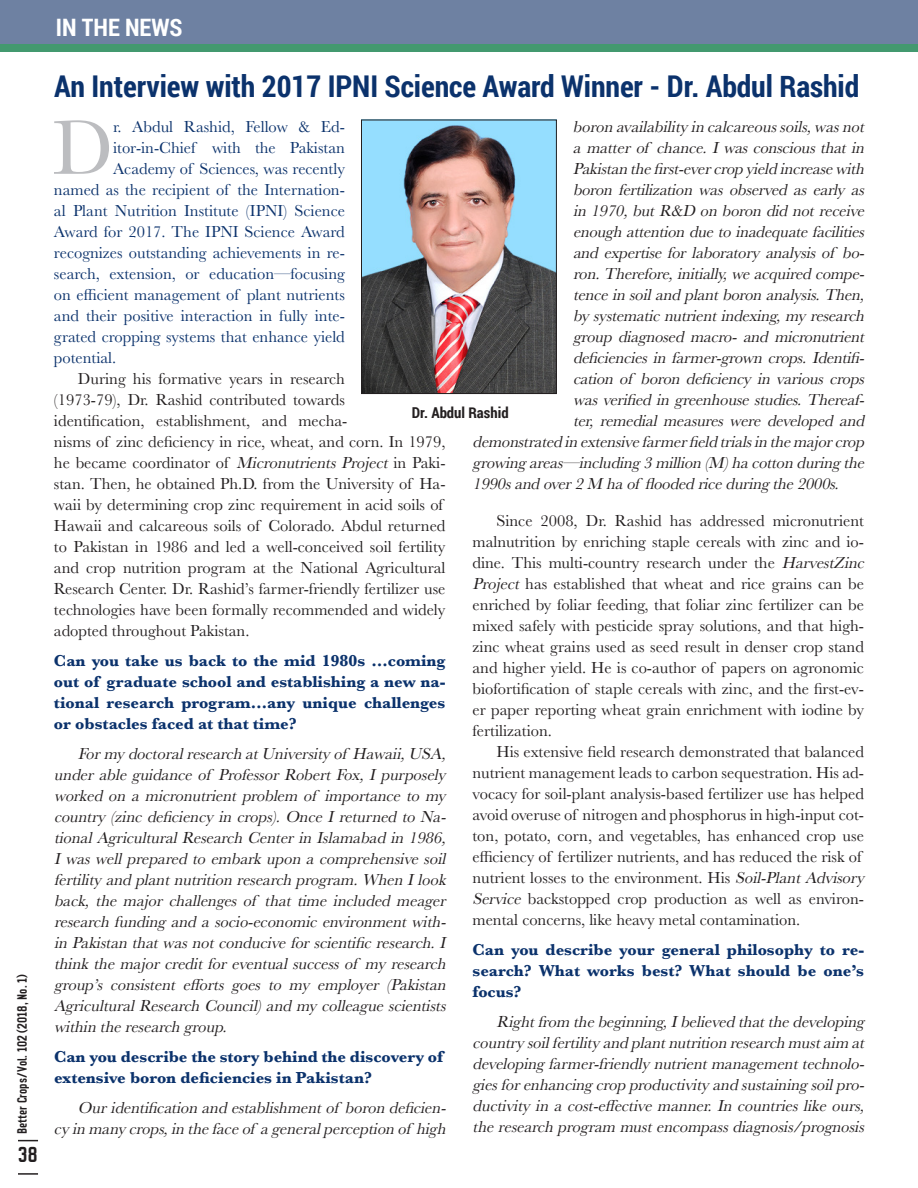
<style>
.page{position:relative;width:918px;height:1188px;background:#fff}
.page>*{position:absolute;margin:0;border:0;box-sizing:border-box;transform-origin:0 0}
._1st_Paragraph{font:79.95px "Baskerville";color:#bcbdc0}
.t1{font:700 30px "Roboto Condensed";letter-spacing:-.005em;color:#0b326c}
.t2{font:700 24px "Roboto Condensed";color:#fff}
.t3{font:700 24px "CA Geheimagent";color:#231f20}
.Body_Text{font:italic 16.5px/21px "Baskerville";color:#231f20;text-align:justify}
.Body_Text-2{font:16.5px/21px "Baskerville";color:#231f20}
._1st_Paragraph-2{font:16.5px "Baskerville";color:#0b326c}
.Black_Subhead{font:700 16.5px/21px "Baskerville";color:#0b326c;text-align:justify}
.t4{font:700 15px "CA Geheimagent";color:#231f20}
.t5{font:700 15px "Roboto Condensed";color:#231f20}
.s1{font-style:italic}
</style>
<div class="page">
<div style="left:0;top:0;width:918px;height:44px;background:#6e81a2"></div>
<div style="left:0;top:44px;width:918px;height:8px;background:#43996f"></div>
<img style="left:363px;top:122px;width:192px;height:270px">
<div style="left:361px;top:120px;width:196px;height:274px;border:1px solid #231f20"></div>
<svg style="left:18px;top:1140px;width:20px;height:1px"></svg>
<hr style="left:18px;top:1173px;width:20px;height:2px;background:#231f20">
<p class="t4" style="left:13px;top:1134px;width:161px;rotate:-90deg">Better Crops/Vol. 102 (2018, No. 1)</p>
<h3 class="t3" style="left:18px;top:1140px;width:22px">38</h3>
<p class="t2" style="left:56px;top:11px;width:128px">IN THE NEWS</p>
<p class="t1" style="left:54px;top:65px;width:807px">An Interview with 2017 IPNI Science Award Winner - Dr. Abdul Rashid</p>
<p class="_1st_Paragraph" style="left:52px;top:97px;width:62px">D</p>
<p class="_1st_Paragraph-2" style="left:113px;top:116px;width:233px">r. Abdul Rashid, Fellow &amp; Ed-</p>
<p class="Body_Text" style="left:573px;top:116px;width:297px">boron availabilityin calcareoussoils,wasnot</p>
<p class="Body_Text" style="left:573px;top:137px;width:297px">a matter of chance. Iwasconsciousthatin</p>
<p class="Body_Text" style="left:573px;top:158px;width:297px">Pakistanthefirst-evercropyieldincreasewith</p>
<p class="Body_Text" style="left:573px;top:179px;width:297px">boron fertilization was observed as early as</p>
<p class="Body_Text" style="left:573px;top:200px;width:297px">in1970,butR&amp;D onborondidnotreceive</p>
<p class="Body_Text" style="left:573px;top:221px;width:297px">enoughattentionduetoinadequatefacilities</p>
<p class="Body_Text" style="left:573px;top:242px;width:297px">and expertise for laboratory analysis of bo-</p>
<p class="Body_Text" style="left:573px;top:263px;width:297px">ron.Therefore,initially,weacquiredcompe-</p>
<p class="Body_Text" style="left:573px;top:284px;width:297px">tenceinsoilandplantboronanalysis.Then,</p>
<p class="Body_Text" style="left:573px;top:305px;width:297px">bysystematicnutrientindexing,myresearch</p>
<p class="Body_Text" style="left:573px;top:326px;width:297px">group diagnosed macro- and micronutrient</p>
<p class="Body_Text" style="left:573px;top:347px;width:297px">deficiencies in farmer-grown crops. Identifi-</p>
<p class="Body_Text" style="left:573px;top:368px;width:297px">cation of boron deficiency in various crops</p>
<p class="Body_Text" style="left:573px;top:389px;width:297px">wasverifiedingreenhousestudies.Thereaf-</p>
<p class="Body_Text" style="left:573px;top:410px;width:297px">ter, remedial measures were developed and</p>
<p class="Body_Text" style="left:473px;top:431px;width:398px">demonstratedinextensivefarmerfieldtrialsinthemaj orcrop</p>
<p class="Body_Text" style="left:473px;top:452px;width:398px">growingareas—including3million(M)hacottonduringthe</p>
<p class="Body_Text" style="left:473px;top:473px;width:372px">1990sandover2M haof floodedriceduringthe2000s.</p>
<p class="Body_Text-2" style="left:473px;top:511px;width:398px;text-indent:24px">Since 2008, Dr. Rashid has addressed micronutrient malnutrition by enriching staple cereals with zinc and io&shy;dine. This multi-country research under the <span class="s1">HarvestZinc Project</span> has established that wheat and rice grains can be enriched by foliar feeding, that foliar zinc fertilizer can be mixed safely with pesticide spray solutions, and that high&shy;zinc wheat grains used as seed result in denser crop stand and higher yield. He is co-author of papers on agronomic biofortification of staple cereals with zinc, and the first-ev&shy;er paper reporting wheat grain enrichment with iodine by fertilization.</p>
<p class="Body_Text-2" style="left:472px;top:742px;width:398px;text-indent:24px">His extensive field research demonstrated that balanced nutrient management leads to carbon sequestration. His ad&shy;vocacy for soil-plant analysis-based fertilizer use has helped avoid overuse of nitrogen and phosphorus in high-input cot&shy;ton, potato, corn, and vegetables, has enhanced crop use efficiency of fertilizer nutrients, and has reduced the risk of nutrient losses to the environment. His <span class="s1">Soil-PlantAdvisory Service</span> backstopped crop production as well as environ&shy;mental concerns, like heavy metal contamination.</p>
<p class="Black_Subhead" style="left:472px;top:940px;width:393px">Can you describe your general philosophy to re&shy;search? What works best? What should be one’s focus?</p>
<p class="Body_Text" style="left:472px;top:1012px;width:398px;text-indent:24px">Rightfrom thebeginning,Ibelieved thatthedeveloping countrysoilfertilityand plantnutrition research mustaim at developingfarmer-friendlynutrientmanagementtechnolo&shy;giesforenhancingcrop productivityand sustainingsoilpro&shy;ductivity in a cost-effective manner. In countries like ours, theresearch program mustencompassdiagnosis/prognosis</p>
<p class="_1st_Paragraph-2" style="left:113px;top:137px;width:233px">itor-in-Chief with the Pakistan</p>
<p class="_1st_Paragraph-2" style="left:113px;top:158px;width:233px">Academy of Sciences, was recently</p>
<p class="_1st_Paragraph-2" style="left:54px;top:179px;width:292px">named as the recipient of the Internation-</p>
<p class="_1st_Paragraph-2" style="left:54px;top:200px;width:292px">al Plant Nutrition Institute (IPNI) Science</p>
<p class="_1st_Paragraph-2" style="left:54px;top:221px;width:292px">Award for 2017. The IPNI Science Award</p>
<p class="_1st_Paragraph-2" style="left:54px;top:242px;width:292px">recognizes outstanding achievements in re-</p>
<p class="_1st_Paragraph-2" style="left:54px;top:263px;width:292px">search, extension, or education—focusing</p>
<p class="_1st_Paragraph-2" style="left:54px;top:284px;width:292px">on efficient management of plant nutrients</p>
<p class="_1st_Paragraph-2" style="left:54px;top:305px;width:292px">and their positive interaction in fully inte-</p>
<p class="_1st_Paragraph-2" style="left:54px;top:326px;width:292px">grated cropping systems that enhance yield</p>
<p class="_1st_Paragraph-2" style="left:54px;top:347px;width:64px">potential.</p>
<p class="Body_Text-2" style="left:54px;top:368px;width:393px;text-indent:24px">During his formative years in research<br>(1973-79), Dr. Rashid contributed towards<br>identification, establishment, and mecha-<br>nisms of zinc deficiency in rice, wheat, and corn. In 1979, he became coordinator of <span class="s1">Micronutrients Project</span> in Paki&shy;stan. Then, he obtained Ph.D. from the University of Ha&shy;waii by determining crop zinc requirement in acid soils of Hawaii and calcareous soils of Colorado. Abdul returned to Pakistan in 1986 and led a well-conceived soil fertility and crop nutrition program at the National Agricultural Research Center. Dr. Rashid’s farmer-friendly fertilizer use technologies have been formally recommended and widely adopted throughout Pakistan.</p>
<p class="Black_Subhead" style="left:54px;top:650px;width:393px">Can you take us back to the mid 1980s …coming out of graduate school and establishing a new na&shy;tional research program…any unique challenges or obstacles faced at that time?</p>
<p class="Body_Text" style="left:54px;top:743px;width:398px;text-indent:24px">Formydoctoralresearch atUniversityof Hawaii,USA, under able guidance of Professor Robert Fox, I purposely worked on a micronutrient problem of importance to my country(zincdeficiencyin crops).OnceIreturned toNa&shy;tionalAgriculturalResearch Centerin Islamabad in 1986, Iwaswellprepared toembarkupon acomprehensivesoil fertilityand plantnutrition research program.When Ilook back, the major challenges of that time included meager research fundingand asocio-economicenvironmentwith&shy;in Pakistan thatwasnotconduciveforscientificresearch.I thinkthemajorcreditforeventualsuccessof myresearch group’s consistent efforts goes to my employer (Pakistan AgriculturalResearch Council)and mycolleaguescientists within theresearch group.</p>
<p class="Black_Subhead" style="left:54px;top:1046px;width:391px">Can you describe the story behind the discovery of extensive boron deficiencies in Pakistan?</p>
<p class="Body_Text" style="left:54px;top:1097px;width:398px;text-align:right">Ouridentification and establishmentof boron deficien&shy;cyin manycrops,in thefaceof ageneralperception of high</p>
<p class="t5" style="left:412px;top:402px;width:98px">Dr. Abdul Rashid</p>
</div>
